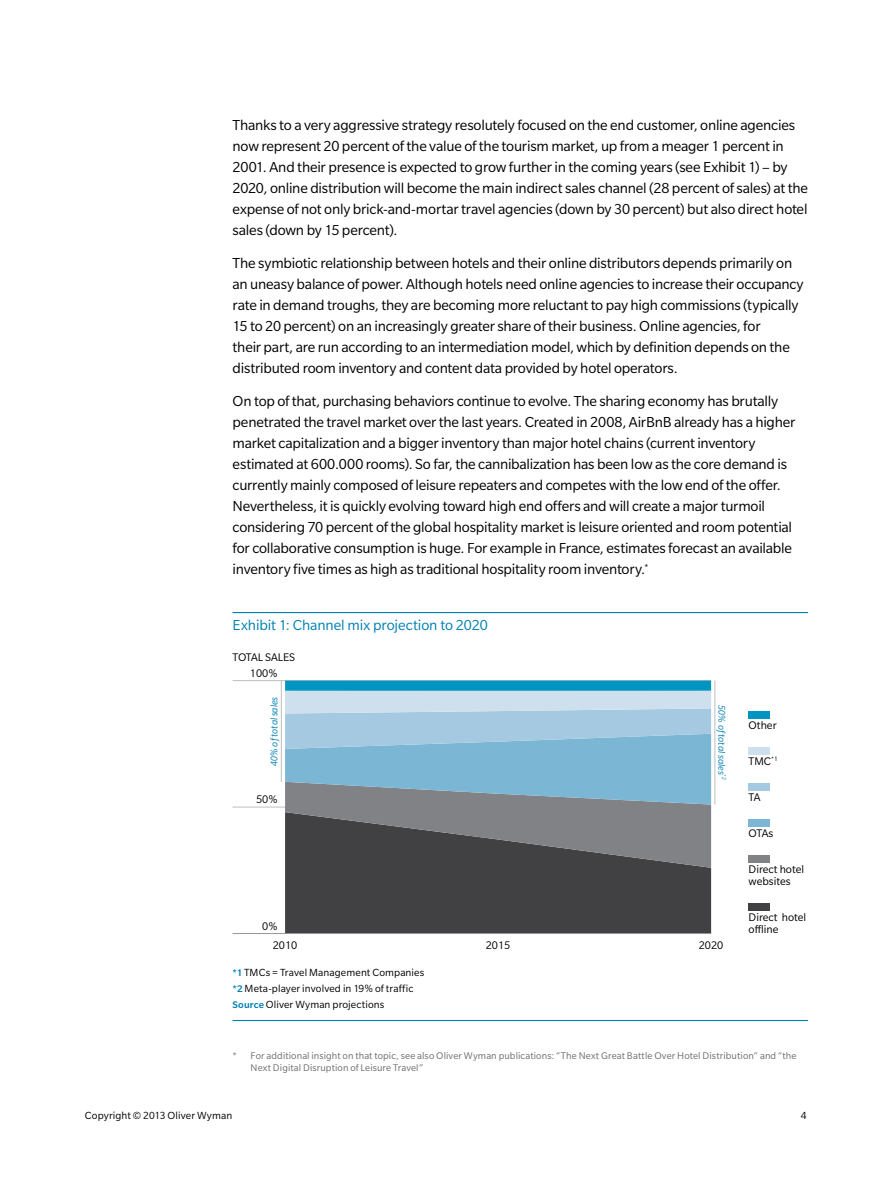
<style>
.page{position:relative;width:893px;height:1188px;background:#fff}
.page>*{position:absolute;margin:0;border:0;box-sizing:border-box;transform-origin:0 0}
.t1{font:15.75px/21px "Slate Pro";letter-spacing:-.015em;color:#000}
.t2{font:15.75px "Slate Pro";letter-spacing:-.005em;color:#0080b2}
.t3{font:12px/12px "Slate Pro";color:#000}
.t4{font:11.25px/15.8px "Slate Pro";letter-spacing:.01em;color:#000}
.t5{font:10.5px/12px "Slate Pro";letter-spacing:.01em;color:#6d6e71}
.t6{font:italic 10.5px "Slate Pro";color:#0080b2}
.s1{font-weight:500;font-size:10.5px;color:#0080b2}
</style>
<div class="page">
<hr style="left:233px;top:612px;width:575px;height:1px;background:#0080b2">
<hr style="left:233px;top:1020px;width:575px;height:1px;background:#0080b2">
<hr style="left:233px;top:807px;width:478px;height:1px;background:#bcbec0">
<hr style="left:233px;top:680px;width:478px;height:1px;background:#bcbec0">
<div style="left:749px;top:903px;width:21px;height:7px;background:#414042"></div>
<div style="left:749px;top:855px;width:21px;height:7px;background:#808285"></div>
<div style="left:749px;top:819px;width:21px;height:7px;background:#7cb6d5"></div>
<div style="left:749px;top:783px;width:21px;height:7px;background:#a5c9e0"></div>
<div style="left:749px;top:747px;width:21px;height:7px;background:#cee0ed"></div>
<div style="left:749px;top:711px;width:21px;height:7px;background:#0095c1"></div>
<div style="left:285px;top:868px;width:426px;height:65px;background:#414042"></div>
<svg style="left:285px;top:681px;width:426px;height:187px;background:#7d9dae"></svg>
<hr style="left:233px;top:933px;width:478px;height:1px;background:#939598">
<hr style="left:281px;top:681px;width:1px;height:101px;background:#bcbec0">
<hr style="left:715px;top:681px;width:1px;height:124px;background:#bcbec0">
<p class="t1" style="left:233px;top:115px;width:577px">Thanks to a very aggressive strategy resolutely focused on the end customer, online agencies now represent 20 percent of the value of the tourism market, up from a meager 1 percent in 2001. And their presence is expected to grow further in the coming years (see Exhibit 1) – by 2020, online distribution will become the main indirect sales channel (28 percent of sales) at the expense of not only brick-and-mortar travel agencies (down by 30 percent) but also direct hotel sales (down by 15 percent).</p>
<p class="t1" style="left:233px;top:253px;width:572px">The symbiotic relationship between hotels and their online distributors depends primarily on an uneasy balance of power. Although hotels need online agencies to increase their occupancy rate in demand troughs, they are becoming more reluctant to pay high commissions (typically 15 to 20 percent) on an increasingly greater share of their business. Online agencies, for<br>their part, are run according to an intermediation model, which by definition depends on the distributed room inventory and content data provided by hotel operators.</p>
<p class="t1" style="left:233px;top:391px;width:564px">On top of that, purchasing behaviors continue to evolve. The sharing economy has brutally penetrated the travel market over the last years. Created in 2008, AirBnB already has a higher market capitalization and a bigger inventory than major hotel chains (current inventory estimated at 600.000 rooms). So far, the cannibalization has been low as the core demand is currently mainly composed of leisure repeaters and competes with the low end of the offer.<br>Nevertheless, it is quickly evolving toward high end offers and will create a major turmoil considering 70 percent of the global hospitality market is leisure oriented and room potential for collaborative consumption is huge. For example in France, estimates forecast an available inventory five times as high as traditional hospitality room inventory.<sup>*</sup></p>
<p class="t2" style="left:233px;top:616px;width:257px">Exhibit 1: Channel mix projection to 2020</p>
<p class="t3" style="left:233px;top:651px;width:64px">TOTAL SALES</p>
<p class="t3" style="left:250px;top:667px;width:29px">100%</p>
<p class="t6" style="left:269px;top:766px;width:71px;rotate:-90deg">40% of total sales</p>
<p class="t6" style="left:727px;top:705px;width:76px;rotate:90deg">50% of total sales<sup>*2</sup></p>
<p class="t3" style="left:256px;top:794px;width:23px">50%</p>
<p class="t3" style="left:262px;top:920px;width:17px">0%</p>
<p class="t3" style="left:273px;top:939px;width:26px">2010</p>
<p class="t3" style="left:486px;top:939px;width:26px">2015</p>
<p class="t3" style="left:699px;top:939px;width:26px">2020</p>
<p class="t4" style="left:233px;top:965px;width:193px"><span class="s1">*1</span> TMCs = Travel Management Companies <span class="s1">*2</span> Meta-player involved in 19% of traffic<br><span class="s1">Source</span> Oliver Wyman projections</p>
<p class="t3" style="left:749px;top:719px;width:30px">Other</p>
<p class="t3" style="left:749px;top:755px;width:31px">TMC<sup>*1</sup></p>
<p class="t3" style="left:749px;top:791px;width:13px">TA</p>
<p class="t3" style="left:749px;top:827px;width:26px">OTAs</p>
<p class="t3" style="left:749px;top:863px;width:57px">Direct hotel websites</p>
<p class="t3" style="left:749px;top:911px;width:59px">Direct hotel offline</p>
<p class="t5" style="left:251px;top:1050px;width:547px;text-indent:-18px">* For additional insight on that topic, see also Oliver Wyman publications: “The Next Great Battle Over Hotel Distribution“ and “the<br>Next Digital Disruption of Leisure Travel”</p>
<p class="t4" style="left:85px;top:1108px;width:149px">Copyright © 2013 Oliver Wyman</p>
<p class="t4" style="left:801px;top:1108px;width:7px">4</p>
</div>
